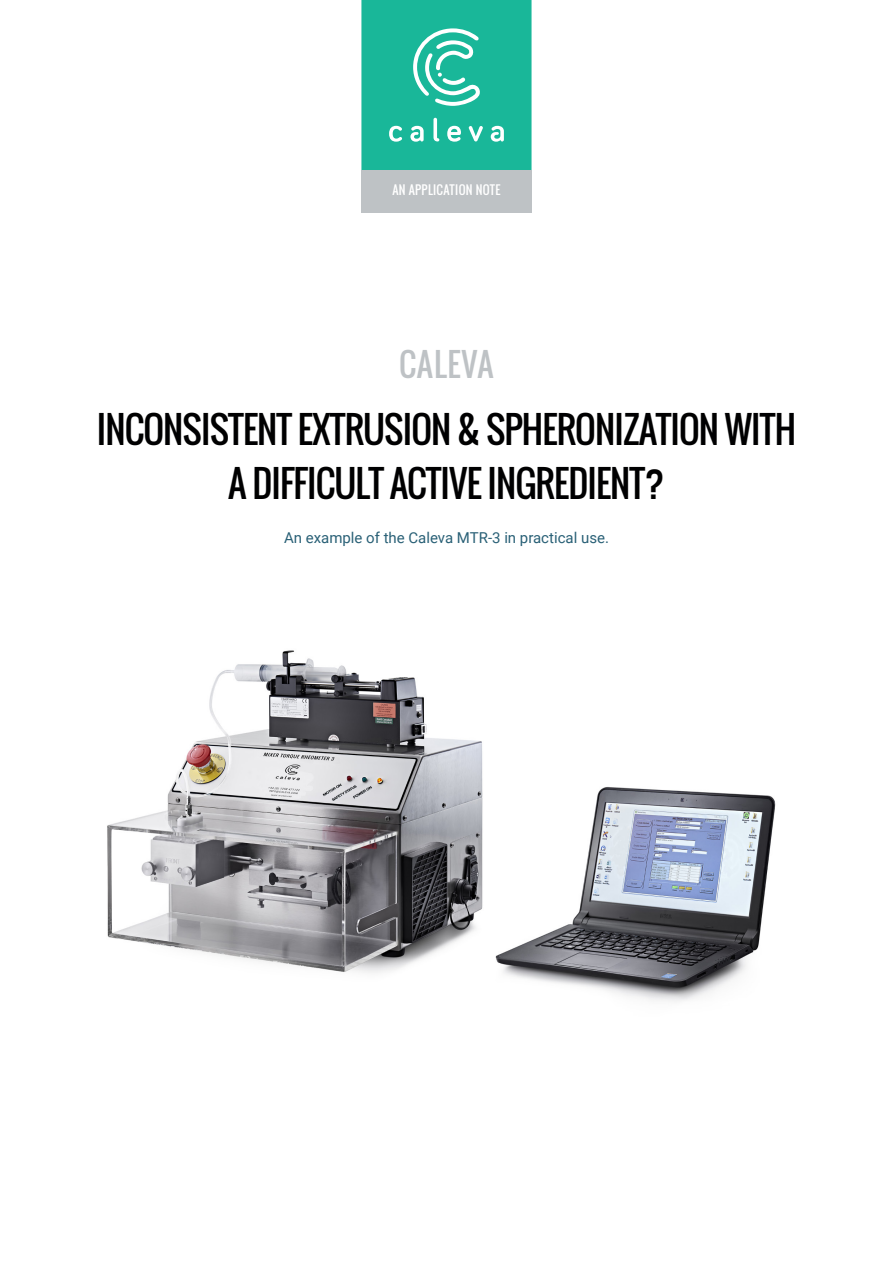
<style>
.page{position:relative;width:893px;height:1263px;background:#fff}
.page>*{position:absolute;margin:0;border:0;box-sizing:border-box;transform-origin:0 0}
.t1{font:36px/54px "Oswald";letter-spacing:-.025em;color:#000001;text-align:center}
.t2{font:31.5px "Oswald";letter-spacing:.025em;color:#bec2c5}
.t3{font:15px "Roboto";color:#296076}
.t4{font:12px "Oswald";letter-spacing:.025em;color:#fff}
</style>
<div class="page">
<div style="left:362px;top:1px;width:169px;height:168px;background:#19b799"></div>
<div style="left:361px;top:0;width:170px;height:170px;border:2px solid #19b799"></div>
<svg style="left:413px;top:28px;width:67px;height:78px"></svg>
<svg style="left:389px;top:126px;width:13px;height:16px"></svg>
<svg style="left:433px;top:118px;width:6px;height:23px"></svg>
<svg style="left:447px;top:126px;width:14px;height:16px"></svg>
<svg style="left:469px;top:126px;width:14px;height:15px"></svg>
<svg style="left:491px;top:126px;width:13px;height:16px"></svg>
<svg style="left:410px;top:126px;width:14px;height:16px"></svg>
<div style="left:361px;top:170px;width:170px;height:43px;background:#bec2c5"></div>
<img style="left:107px;top:650px;width:669px;height:352px">
<p class="t4" style="left:392px;top:180px;width:110px">AN APPLICATION NOTE</p>
<p class="t2" style="left:399px;top:340px;width:96px">CALEVA</p>
<p class="t1" style="left:97px;top:402px;width:701px">INCONSISTENT EXTRUSION &amp; SPHERONIZATION WITH<br>A DIFFICULT ACTIVE INGREDIENT?</p>
<p class="t3" style="left:284px;top:527px;width:326px">An example of the Caleva MTR-3 in practical use.</p>
</div>
